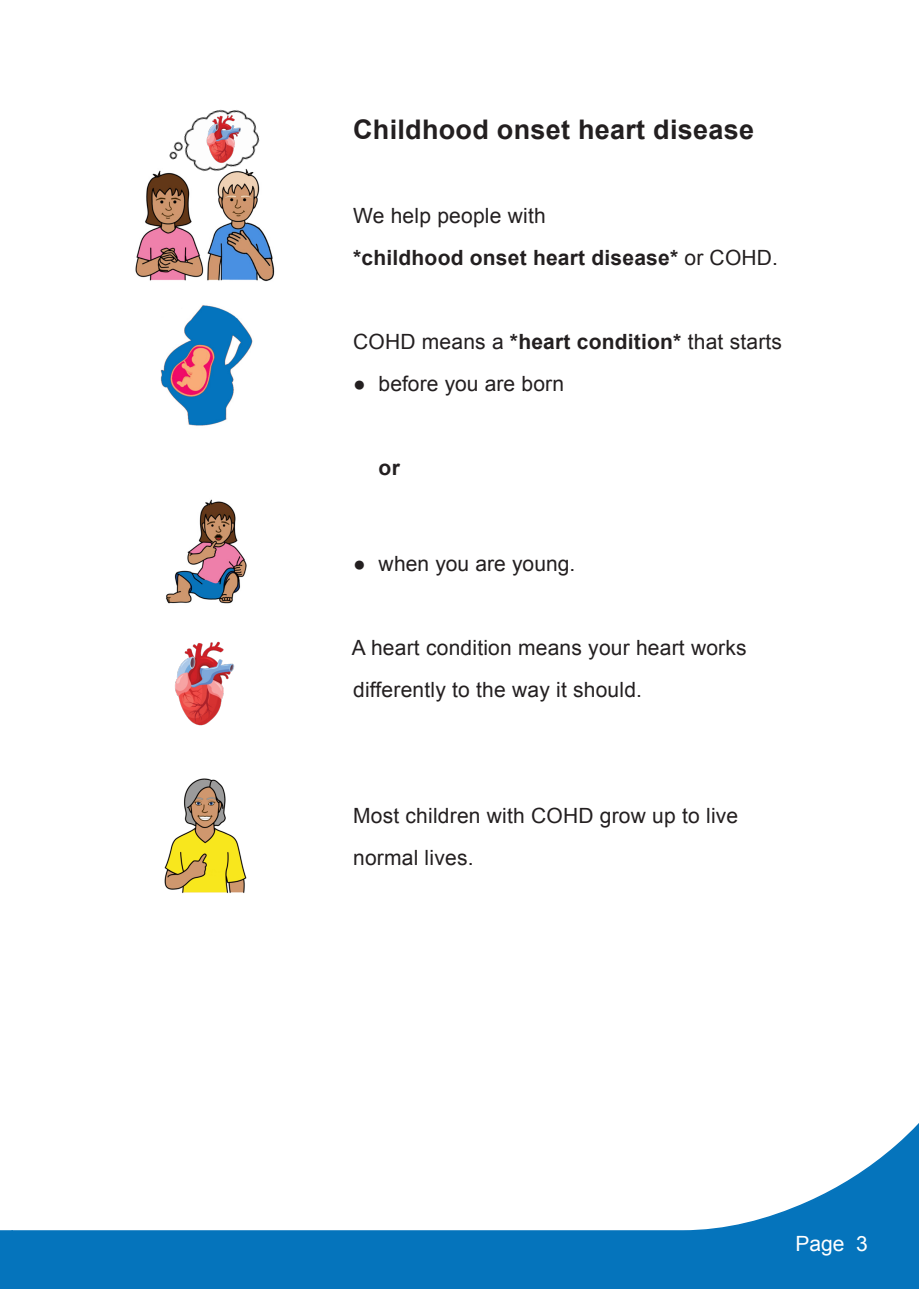
<style>
.page{position:relative;width:919px;height:1289px;background:#fff}
.page>*{position:absolute;margin:0;border:0;box-sizing:border-box;transform-origin:0 0}
.t1{font:700 27px "Arial";letter-spacing:.01em;color:#231f20}
.t2{font:21px/42px "Arial";letter-spacing:.01em;color:#231f20}
.t3{font:700 21px/42px "Arial";letter-spacing:.01em;color:#231f20}
.t4{font:21px "Arial";color:#fff}
.s1{font-weight:400}
.s2{font-weight:700}
</style>
<div class="page">
<svg style="left:0;top:1230px;width:11px;height:58px"></svg>
<svg style="left:11px;top:1124px;width:907px;height:164px"></svg>
<img style="left:135px;top:173px;width:140px;height:109px">
<img style="left:157px;top:109px;width:114px;height:81px">
<img style="left:205px;top:113px;width:36px;height:51px">
<img style="left:160px;top:305px;width:93px;height:121px">
<img style="left:166px;top:499px;width:81px;height:105px">
<img style="left:175px;top:641px;width:60px;height:85px">
<img style="left:164px;top:778px;width:83px;height:116px">
<h2 class="t1" style="left:353px;top:111px;width:402px">Childhood onset heart disease</h2>
<p class="t3" style="left:353px;top:195px;width:426px"><span class="s1">We help people with<br></span>*childhood onset heart disease* <span class="s1">or COHD.</span></p>
<p class="t2" style="left:353px;top:320px;width:430px">COHD means a <span class="s2">*heart condition*</span> that starts</p>
<p class="t2" style="left:353px;top:362px;width:213px">● before you are born</p>
<p class="t3" style="left:378px;top:447px;width:23px">or</p>
<p class="t2" style="left:353px;top:542px;width:223px">● when you are young.</p>
<p class="t2" style="left:352px;top:626px;width:396px">A heart condition means your heart works differently to the way it should.</p>
<p class="t2" style="left:353px;top:794px;width:386px">Most children with COHD grow up to live normal lives.</p>
<p class="t4" style="left:795px;top:1229px;width:74px">Page 3</p>
</div>
